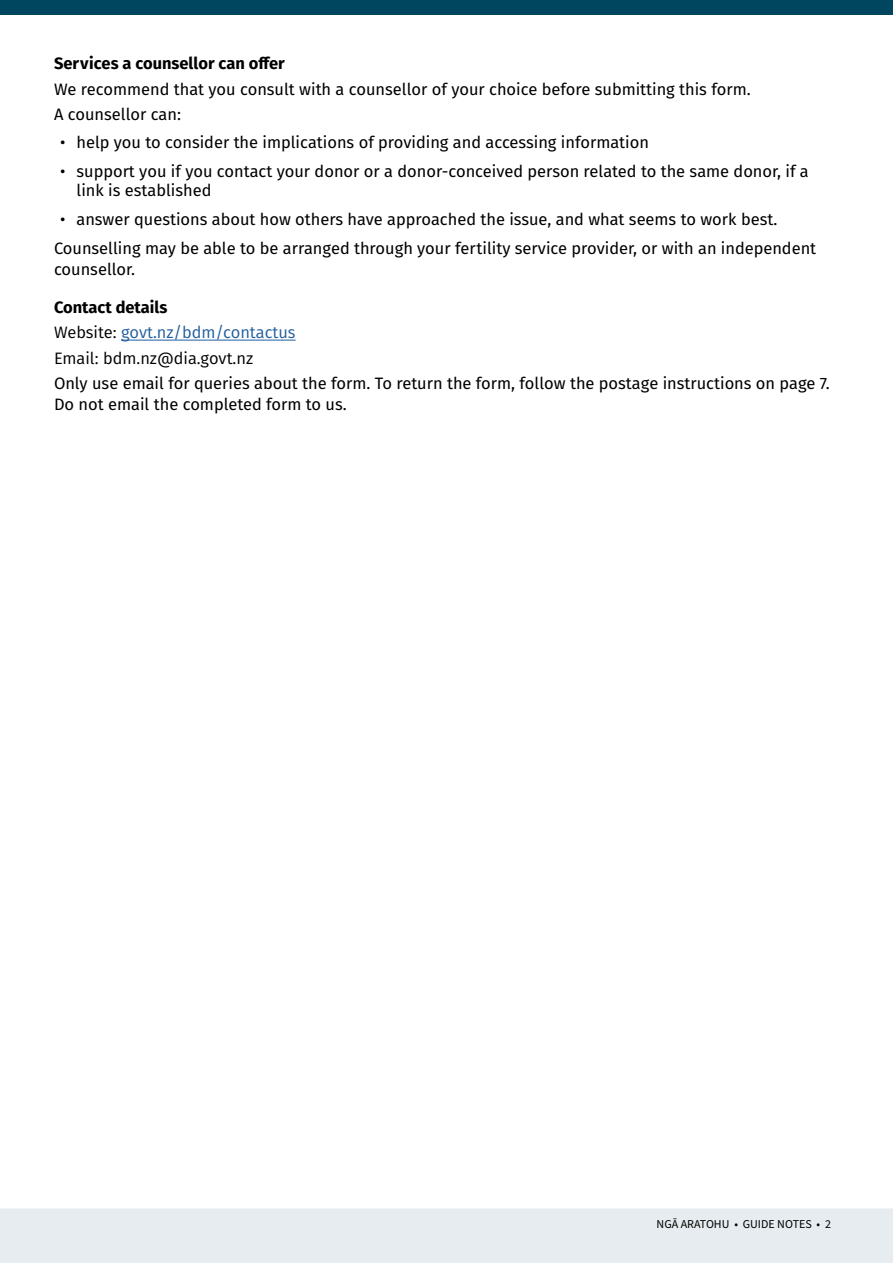
<style>
.page{position:relative;width:893px;height:1263px;background:#fff}
.page>*{position:absolute;margin:0;border:0;box-sizing:border-box;transform-origin:0 0}
.t1{font:16.5px/25.2px "Fira Sans";color:#000}
.t2{font:16.5px/25.2px "Fira Sans";color:#000}
.t3{font:700 16.5px "Fira Sans";color:#000}
.t4{font:12px "Source Sans Pro";color:#000}
.s1{font-weight:700}
.s2{color:#215e9e}
</style>
<div class="page">
<div style="left:0;top:1208px;width:893px;height:55px;background:#e6ecef"></div>
<div style="left:0;top:0;width:893px;height:15px;background:#00465f"></div>
<hr style="left:121px;top:340px;width:175px;height:1px;background:#215e9e">
<p class="t3" style="left:54px;top:50px;width:232px">Services a counsellor can offer</p>
<p class="t1" style="left:54px;top:76px;width:698px">We recommend that you consult with a counsellor of your choice before submitting this form.<br>A counsellor can:</p>
<p class="t1" style="left:60px;top:129px;width:590px">• help you to consider the implications of providing and accessing information</p>
<p class="t1" style="left:76px;top:160px;width:734px;line-height:19.8px;text-indent:-16px">• support you if you contact your donor or a donor-conceived person related to the same donor, if a link is established</p>
<p class="t1" style="left:54px;top:204px;width:764px;line-height:29.5px;text-indent:6px">• answer questions about how others have approached the issue, and what seems to work best.<br>Counselling may be able to be arranged through your fertility service provider, or with an independent</p>
<p class="t1" style="left:54px;top:256px;width:83px">counsellor.</p>
<p class="t2" style="left:54px;top:294px;width:243px"><span class="s1">Contact details<br></span>Website: <span class="s2">govt.nz/bdm/contactus<br></span>Email: bdm.nz@dia.govt.nz</p>
<p class="t1" style="left:54px;top:372px;width:777px;line-height:21px">Only use email for queries about the form. To return the form, follow the postage instructions on page 7.<br>Do not email the completed form to us.</p>
<p class="t4" style="left:657px;top:1216px;width:176px">NGĀ ARATOHU • GUIDE NOTES • 2</p>
</div>
